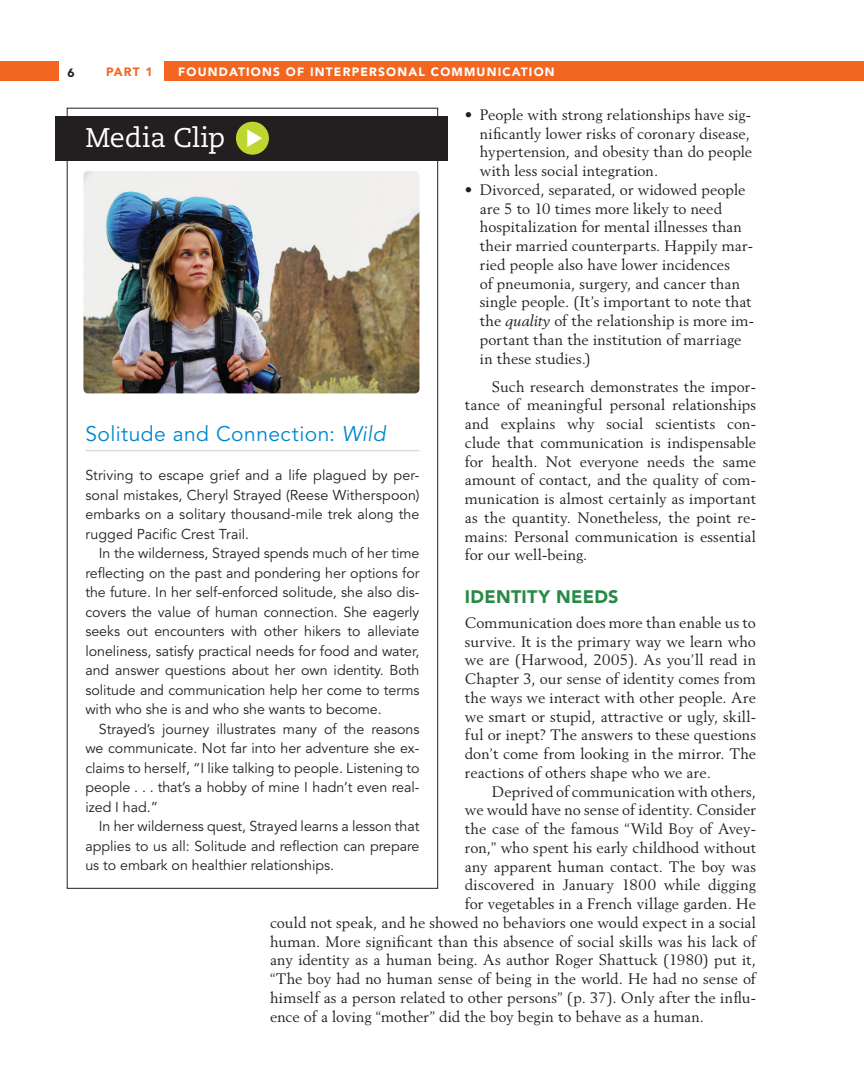
<style>
.page{position:relative;width:864px;height:1080px;background:#fff}
.page>*{position:absolute;margin:0;border:0;box-sizing:border-box;transform-origin:0 0}
.FTY_FT1{font:27px "Caecilia LT Std";letter-spacing:-.005em;color:#fff}
.FET_FT1{font:21px "Avenir LT Std";letter-spacing:.025em;color:#0086cb}
.t1{font:900 18px "Avenir LT Std";letter-spacing:.015em;color:#298a46}
.PI{font:15px/18.8px "Berling LT Std";letter-spacing:.005em;color:#231f20;text-align:justify}
.BL_Last{font:15px/18.8px "Berling LT Std";letter-spacing:.005em;color:#231f20}
.BL{font:15px/18.8px "Berling LT Std";letter-spacing:.005em;color:#231f20}
.PI_FT1{font:14.25px/19.5px "Avenir LT Std";letter-spacing:-.005em;color:#231f20;text-align:justify}
.P_FT1{font:14.25px/19.5px "Avenir LT Std";letter-spacing:.005em;color:#231f20;text-align:justify}
.t2{font:900 12px "Avenir LT Std";letter-spacing:.1em;color:#fff}
.t3{font:900 12px "Avenir LT Std";color:#f36621}
.t4{font:900 12px "Avenir LT Std";color:#231f20}
.s1{font-style:italic}
</style>
<div class="page">
<div style="left:164px;top:62px;width:700px;height:19px;background:#f36621"></div>
<div style="left:0;top:62px;width:59px;height:19px;background:#f36621"></div>
<div style="left:56px;top:116px;width:392px;height:45px;background:#231f20"></div>
<hr style="left:85px;top:450px;width:335px;height:1px;background:#d1d2d4">
<img style="left:83px;top:171px;width:336px;height:222px">
<div style="left:236px;top:122px;width:33px;height:33px;background:#bed630;border-radius:50%"></div>
<svg style="left:247px;top:129px;width:15px;height:18px"></svg>
<p class="t4" style="left:68px;top:66px;width:9px">6</p>
<p class="t3" style="left:106px;top:65px;width:48px">PART 1</p>
<p class="t2" style="left:178px;top:65px;width:378px">FOUNDATIONS OF INTERPERSONAL COMMUNICATION</p>
<p class="BL" style="left:480px;top:105px;width:274px;text-indent:-15px">• People with strong relationships have sig&shy;nificantly lower risks of coronary disease, hypertension, and obesity than do people with less social integration.</p>
<p class="BL_Last" style="left:480px;top:180px;width:276px;text-indent:-15px">• Divorced, separated, or widowed people are 5 to 10 times more likely to need hospitalization for mental illnesses than their married counterparts. Happily mar&shy;ried people also have lower incidences<br>of pneumonia, surgery, and cancer than single people. (It’s important to note that the <span class="s1">quality</span> of the relationship is more im&shy;portant than the institution of marriage in these studies.)</p>
<p class="PI" style="left:465px;top:377px;width:293px;text-indent:27px">Such research demonstrates the impor&shy;tance of meaningful personal relationships and explains why social scientists con&shy;clude that communication is indispensable for health. Not everyone needs the same amount of contact, and the quality of com&shy;munication is almost certainly as important as the quantity. Nonetheless, the point re&shy;mains: Personal communication is essential for our well-being.</p>
<h2 class="t1" style="left:465px;top:586px;width:155px">IDENTITY NEEDS</h2>
<p class="PI" style="left:465px;top:613px;width:293px">Communication does more than enable us to survive. It is the primary way we learn who we are (Harwood, 2005). As you’ll read in Chapter 3, our sense of identity comes from the ways we interact with other people. Are we smart or stupid, attractive or ugly, skill&shy;ful or inept? The answers to these questions don’t come from looking in the mirror. The reactions of others shape who we are.</p>
<p class="PI" style="left:492px;top:782px;width:266px">Deprived of communication with others,</p>
<p class="PI" style="left:465px;top:801px;width:293px">we would have no sense of identity. Consider</p>
<p class="PI" style="left:465px;top:819px;width:293px">the case of the famous “Wild Boy of Avey-</p>
<p class="PI" style="left:465px;top:838px;width:293px">ron,” who spent his early childhood without</p>
<p class="PI" style="left:465px;top:857px;width:293px">any apparent human contact. The boy was</p>
<p class="PI" style="left:465px;top:876px;width:293px">discovered in January 1800 while digging</p>
<p class="PI" style="left:465px;top:894px;width:293px">for vegetables in a French village garden. He</p>
<p class="PI" style="left:270px;top:913px;width:488px">could not speak, and he showed no behaviors one would expect in a social</p>
<p class="PI" style="left:270px;top:932px;width:488px">human. More significant than this absence of social skills was his lack of</p>
<p class="PI" style="left:270px;top:951px;width:488px">any identity as a human being. As author Roger Shattuck (1980) put it,</p>
<p class="PI" style="left:270px;top:969px;width:487px">“The boy had no human sense of being in the world. He had no sense of</p>
<p class="PI" style="left:270px;top:988px;width:488px">himself as a person related to other persons” (p. 37). Only after the influ-</p>
<p class="PI" style="left:270px;top:1007px;width:436px">ence of a loving “mother” did the boy begin to behave as a human.</p>
<p class="FTY_FT1" style="left:85px;top:122px;width:141px">Media Clip</p>
<p class="FET_FT1" style="left:85px;top:422px;width:302px">Solitude and Connection: <span class="s1">Wild</span></p>
<p class="P_FT1" style="left:85px;top:466px;width:336px">Striving to escape grief and a life plagued by per&shy;sonal mistakes, Cheryl Strayed (Reese Witherspoon) embarks on a solitary thousand-mile trek along the rugged Pacific Crest Trail.</p>
<p class="PI_FT1" style="left:85px;top:544px;width:336px;text-indent:14px">In the wilderness, Strayed spends much of her time reflecting on the past and pondering her options for the future. In her self-enforced solitude, she also dis&shy;covers the value of human connection. She eagerly seeks out encounters with other hikers to alleviate loneliness, satisfy practical needs for food and water, and answer questions about her own identity. Both solitude and communication help her come to terms with who she is and who she wants to become.</p>
<p class="PI_FT1" style="left:85px;top:719px;width:336px;text-indent:14px">Strayed’s journey illustrates many of the reasons we communicate. Not far into her adventure she ex&shy;claims to herself, “I like talking to people. Listening to people . . . that’s a hobby of mine I hadn’t even real&shy;ized I had.”</p>
<p class="PI_FT1" style="left:85px;top:817px;width:336px;text-indent:14px">In her wilderness quest, Strayed learns a lesson that applies to us all: Solitude and reflection can prepare us to embark on healthier relationships.</p>
</div>
